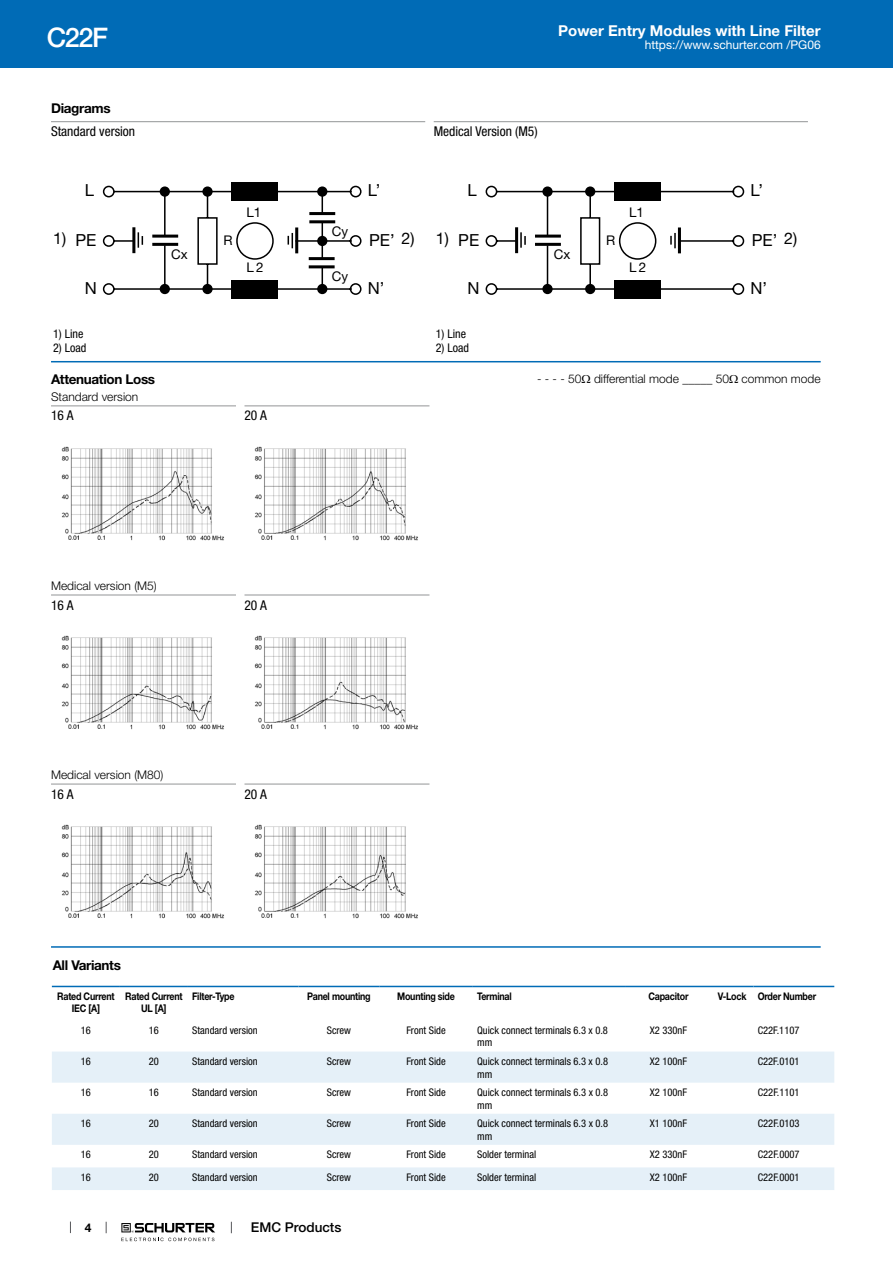
<style>
.page{position:relative;width:893px;height:1263px;background:#fff}
.page>*{position:absolute;margin:0;border:0;box-sizing:border-box;transform-origin:0 0}
.t1{font:500 27px "Helvetica Neue LT";color:#fff}
.t2{font:16.65px "Helvetica Neue LT";color:#000}
.t3{font:16.05px "Helvetica Neue LT";color:#000}
.t4{font:700 15px "Helvetica Neue LT";color:#fff}
.t5{font:condensed 13.5px "Helvetica Neue LT";color:#000}
.t6{font:700 13.5px "Helvetica Neue LT";letter-spacing:-.025em;color:#000}
.t7{font:500 13.5px "Helvetica Neue LT";color:#000}
.t8{font:13.35px "Helvetica Neue LT";color:#000}
.t9{font:300 12px "Helvetica Neue LT";color:#000}
.t10{font:12px "Helvetica Neue LT";color:#fff}
.t11{font:condensed 12px "Helvetica Neue LT";color:#000}
.t12{font:700 12px "Helvetica Neue LT";color:#000}
.t13{font:condensed 10.5px/12.6px "Helvetica Neue LT";color:#000}
.t14{font:700 10.5px/12.6px "Helvetica Neue LT";letter-spacing:-.025em;color:#000;text-align:center;scale:.85 1}
.s1{font-size:16.05px}
.s2{font-family:"Arial Unicode MS";font-weight:400}
</style>
<div class="page">
<svg style="left:70px;top:1221px;width:1px;height:12px"></svg>
<svg style="left:121px;top:1223px;width:94px;height:18px"></svg>
<div style="left:0;top:0;width:893px;height:68px;background:#006bb6"></div>
<hr style="left:51px;top:121px;width:374px;height:1px;background:#939597">
<div style="left:232px;top:182px;width:46px;height:19px;background:#000"></div>
<div style="left:232px;top:280px;width:46px;height:18px;background:#000"></div>
<svg style="left:102px;top:185px;width:260px;height:111px"></svg>
<hr style="left:152px;top:235px;width:26px;height:3px;background:#000">
<hr style="left:152px;top:243px;width:26px;height:3px;background:#000">
<hr style="left:309px;top:257px;width:26px;height:3px;background:#000">
<hr style="left:309px;top:265px;width:26px;height:3px;background:#000">
<div style="left:236px;top:222px;width:38px;height:38px;border:2px solid #000;border-radius:50%"></div>
<hr style="left:434px;top:121px;width:374px;height:1px;background:#939597">
<div style="left:614px;top:182px;width:47px;height:19px;background:#000"></div>
<div style="left:614px;top:280px;width:47px;height:18px;background:#000"></div>
<svg style="left:485px;top:185px;width:260px;height:110px"></svg>
<hr style="left:535px;top:235px;width:26px;height:3px;background:#000">
<hr style="left:535px;top:243px;width:26px;height:3px;background:#000">
<div style="left:619px;top:222px;width:37px;height:38px;border:2px solid #000;border-radius:50%"></div>
<hr style="left:51px;top:361px;width:770px;height:1px;background:#006bb6">
<hr style="left:51px;top:405px;width:185px;height:1px;background:#939597">
<img style="left:61px;top:446px;width:163px;height:95px">
<hr style="left:244px;top:405px;width:185px;height:1px;background:#939597">
<img style="left:254px;top:446px;width:164px;height:95px">
<hr style="left:51px;top:595px;width:185px;height:1px;background:#939597">
<img style="left:61px;top:635px;width:163px;height:95px">
<hr style="left:244px;top:595px;width:185px;height:1px;background:#939597">
<img style="left:254px;top:635px;width:164px;height:95px">
<hr style="left:51px;top:784px;width:185px;height:1px;background:#939597">
<img style="left:61px;top:824px;width:163px;height:95px">
<hr style="left:244px;top:784px;width:185px;height:1px;background:#939597">
<img style="left:254px;top:824px;width:164px;height:95px">
<hr style="left:51px;top:946px;width:770px;height:2px;background:#006bb6">
<svg style="left:52px;top:987px;width:782px;height:1px"></svg>
<svg style="left:52px;top:1051px;width:782px;height:139px;fill:#e5f0f8"></svg>
<hr style="left:52px;top:986px;width:68px;height:1px;background:#006bb6">
<hr style="left:120px;top:986px;width:68px;height:1px;background:#006bb6">
<hr style="left:188px;top:986px;width:110px;height:1px;background:#006bb6">
<hr style="left:298px;top:986px;width:81px;height:1px;background:#006bb6">
<hr style="left:379px;top:986px;width:94px;height:1px;background:#006bb6">
<hr style="left:473px;top:986px;width:153px;height:1px;background:#006bb6">
<hr style="left:626px;top:986px;width:85px;height:1px;background:#006bb6">
<hr style="left:711px;top:986px;width:42px;height:1px;background:#006bb6">
<hr style="left:753px;top:986px;width:81px;height:1px;background:#006bb6">
<h1 class="t1" style="left:47px;top:22px;width:63px">C22F</h1>
<h3 class="t4" style="left:558px;top:25px;width:264px">Power Entry Modules with Line Filter</h3>
<p class="t10" style="left:645px;top:41px;width:178px">https://www.schurter.com /PG06</p>
<p class="t6" style="left:51px;top:103px;width:61px">Diagrams</p>
<p class="t5" style="left:51px;top:126px;width:86px">Standard version</p>
<p class="t5" style="left:434px;top:126px;width:105px">Medical Version (M5)</p>
<h2 class="t2" style="left:85px;top:184px;width:11px">L</h2>
<h2 class="t2" style="left:368px;top:184px;width:14px">L’</h2>
<h2 class="t2" style="left:468px;top:184px;width:11px">L</h2>
<h2 class="t2" style="left:750px;top:184px;width:14px">L’</h2>
<p class="t8" style="left:246px;top:207px;width:16px">L1</p>
<p class="t8" style="left:629px;top:207px;width:16px">L1</p>
<p class="t8" style="left:332px;top:226px;width:18px">Cy</p>
<p class="t8" style="left:332px;top:272px;width:18px">Cy</p>
<h3 class="t3" style="left:53px;top:233px;width:15px">1)</h3>
<h2 class="t2" style="left:369px;top:234px;width:47px">PE’ <span class="s1">2)</span></h2>
<h2 class="t2" style="left:75px;top:234px;width:23px">PE</h2>
<p class="t8" style="left:223px;top:235px;width:11px">R</p>
<p class="t8" style="left:171px;top:249px;width:18px">Cx</p>
<p class="t8" style="left:246px;top:262px;width:18px">L2</p>
<h2 class="t2" style="left:368px;top:282px;width:18px">N’</h2>
<h2 class="t2" style="left:85px;top:282px;width:14px">N</h2>
<h3 class="t3" style="left:436px;top:233px;width:15px">1)</h3>
<h2 class="t2" style="left:752px;top:234px;width:47px">PE’ <span class="s1">2)</span></h2>
<h2 class="t2" style="left:458px;top:234px;width:23px">PE</h2>
<p class="t8" style="left:606px;top:235px;width:11px">R</p>
<p class="t8" style="left:554px;top:249px;width:18px">Cx</p>
<h2 class="t2" style="left:468px;top:282px;width:14px">N</h2>
<p class="t8" style="left:629px;top:262px;width:18px">L2</p>
<h2 class="t2" style="left:750px;top:282px;width:18px">N’</h2>
<p class="t11" style="left:53px;top:329px;width:32px">1) Line</p>
<p class="t11" style="left:53px;top:344px;width:35px">2) Load</p>
<p class="t11" style="left:436px;top:329px;width:32px">1) Line</p>
<p class="t11" style="left:436px;top:344px;width:35px">2) Load</p>
<p class="t6" style="left:51px;top:374px;width:106px">Attenuation Loss</p>
<p class="t9" style="left:537px;top:374px;width:285px">- - - - 50<span class="s2">Ω</span> differential mode _____ 50<span class="s2">Ω</span> common mode</p>
<p class="t9" style="left:51px;top:392px;width:89px">Standard version</p>
<p class="t5" style="left:51px;top:411px;width:24px">16 A</p>
<p class="t5" style="left:244px;top:411px;width:24px">20 A</p>
<p class="t9" style="left:51px;top:581px;width:107px">Medical version (M5)</p>
<p class="t5" style="left:51px;top:600px;width:24px">16 A</p>
<p class="t5" style="left:244px;top:600px;width:24px">20 A</p>
<p class="t9" style="left:51px;top:770px;width:114px">Medical version (M80)</p>
<p class="t5" style="left:51px;top:789px;width:24px">16 A</p>
<p class="t5" style="left:244px;top:789px;width:24px">20 A</p>
<p class="t6" style="left:53px;top:960px;width:70px">All Variants</p>
<p class="t14" style="left:57px;top:991px;width:69px">Rated Current<br>IEC [A]</p>
<p class="t14" style="left:125px;top:991px;width:69px">Rated Current<br>UL [A]</p>
<p class="t14" style="left:192px;top:991px;width:51px">Filter-Type</p>
<p class="t14" style="left:307px;top:991px;width:76px">Panel mounting</p>
<p class="t14" style="left:397px;top:991px;width:69px">Mounting side</p>
<p class="t14" style="left:477px;top:991px;width:42px">Terminal</p>
<p class="t14" style="left:648px;top:991px;width:49px">Capacitor</p>
<p class="t14" style="left:718px;top:991px;width:117px">V-Lock Order Number</p>
<p class="t13" style="left:81px;top:1025px;width:12px">16</p>
<p class="t13" style="left:149px;top:1025px;width:12px">16</p>
<p class="t13" style="left:192px;top:1025px;width:67px">Standard version</p>
<p class="t13" style="left:327px;top:1025px;width:26px">Screw</p>
<p class="t13" style="left:406px;top:1025px;width:41px">Front Side</p>
<p class="t13" style="left:477px;top:1025px;width:132px">Quick connect terminals 6.3 x 0.8 mm</p>
<p class="t13" style="left:650px;top:1025px;width:39px">X2 330nF</p>
<p class="t13" style="left:758px;top:1025px;width:43px">C22F.1107</p>
<p class="t13" style="left:81px;top:1056px;width:12px">16</p>
<p class="t13" style="left:149px;top:1056px;width:12px">20</p>
<p class="t13" style="left:192px;top:1056px;width:67px">Standard version</p>
<p class="t13" style="left:327px;top:1056px;width:26px">Screw</p>
<p class="t13" style="left:406px;top:1056px;width:41px">Front Side</p>
<p class="t13" style="left:477px;top:1056px;width:132px">Quick connect terminals 6.3 x 0.8 mm</p>
<p class="t13" style="left:650px;top:1056px;width:39px">X2 100nF</p>
<p class="t13" style="left:758px;top:1056px;width:43px">C22F.0101</p>
<p class="t13" style="left:81px;top:1087px;width:12px">16</p>
<p class="t13" style="left:149px;top:1087px;width:12px">16</p>
<p class="t13" style="left:192px;top:1087px;width:67px">Standard version</p>
<p class="t13" style="left:327px;top:1087px;width:26px">Screw</p>
<p class="t13" style="left:406px;top:1087px;width:41px">Front Side</p>
<p class="t13" style="left:477px;top:1087px;width:132px">Quick connect terminals 6.3 x 0.8 mm</p>
<p class="t13" style="left:650px;top:1087px;width:39px">X2 100nF</p>
<p class="t13" style="left:758px;top:1087px;width:43px">C22F.1101</p>
<p class="t13" style="left:81px;top:1118px;width:12px">16</p>
<p class="t13" style="left:149px;top:1118px;width:12px">20</p>
<p class="t13" style="left:192px;top:1118px;width:67px">Standard version</p>
<p class="t13" style="left:327px;top:1118px;width:26px">Screw</p>
<p class="t13" style="left:406px;top:1118px;width:41px">Front Side</p>
<p class="t13" style="left:477px;top:1118px;width:132px">Quick connect terminals 6.3 x 0.8 mm</p>
<p class="t13" style="left:650px;top:1118px;width:39px">X1 100nF</p>
<p class="t13" style="left:758px;top:1118px;width:43px">C22F.0103</p>
<p class="t13" style="left:81px;top:1149px;width:12px">16</p>
<p class="t13" style="left:149px;top:1149px;width:12px">20</p>
<p class="t13" style="left:192px;top:1149px;width:67px">Standard version</p>
<p class="t13" style="left:327px;top:1149px;width:26px">Screw</p>
<p class="t13" style="left:406px;top:1149px;width:41px">Front Side</p>
<p class="t13" style="left:477px;top:1149px;width:61px">Solder terminal</p>
<p class="t13" style="left:650px;top:1149px;width:39px">X2 330nF</p>
<p class="t13" style="left:758px;top:1149px;width:43px">C22F.0007</p>
<p class="t13" style="left:81px;top:1172px;width:12px">16</p>
<p class="t13" style="left:149px;top:1172px;width:12px">20</p>
<p class="t13" style="left:192px;top:1172px;width:67px">Standard version</p>
<p class="t13" style="left:327px;top:1172px;width:26px">Screw</p>
<p class="t13" style="left:406px;top:1172px;width:41px">Front Side</p>
<p class="t13" style="left:477px;top:1172px;width:61px">Solder terminal</p>
<p class="t13" style="left:650px;top:1172px;width:39px">X2 100nF</p>
<p class="t13" style="left:758px;top:1172px;width:43px">C22F.0001</p>
<p class="t12" style="left:85px;top:1223px;width:8px">4</p>
<p class="t7" style="left:251px;top:1220px;width:92px">EMC Products</p>
</div>
